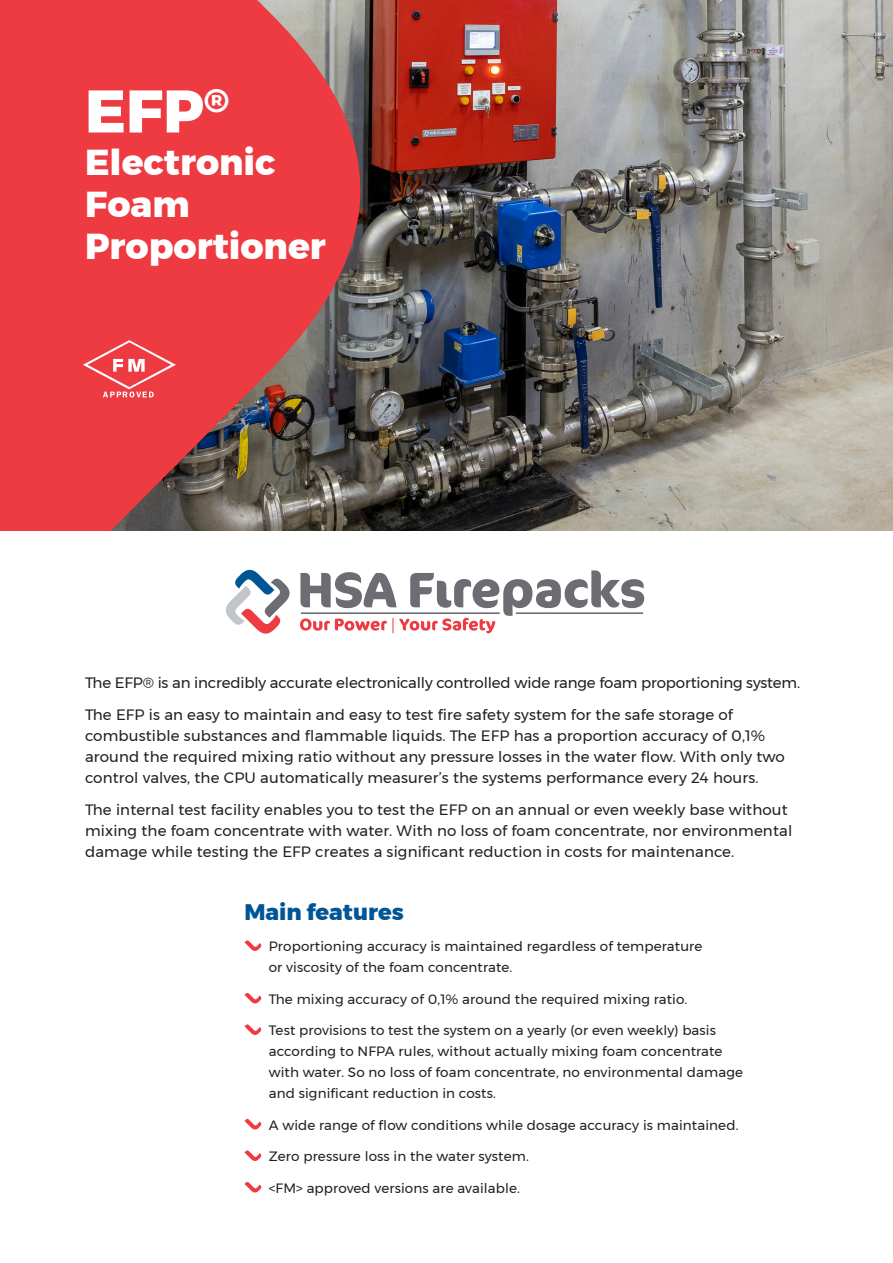
<style>
.page{position:relative;width:893px;height:1263px;background:#fff}
.page>*{position:absolute;margin:0;border:0;box-sizing:border-box;transform-origin:0 0}
.t1{font:800 60px "Montserrat";color:#fff}
.t2{font:800 36px/42px "Montserrat";color:#fff}
.t3{font:800 22.5px "Montserrat";color:#005595}
.t4{font:15px/21px "Montserrat";letter-spacing:.01em;color:#231f20}
.t5{font:15px/31.5px "Montserrat";letter-spacing:-.01em;color:#231f20}
.t6{font:13.5px/21px "Montserrat";letter-spacing:.01em;color:#231f20}
</style>
<div class="page">
<img style="left:395px;top:0;width:498px;height:531px">
<svg style="left:0;top:0;width:395px;height:531px;background:#c84447"></svg>
<svg style="left:83px;top:340px;width:93px;height:57px;background:#f0565c"></svg>
<svg style="left:244px;top:940px;width:18px;height:11px"></svg>
<svg style="left:244px;top:993px;width:18px;height:11px"></svg>
<svg style="left:244px;top:1024px;width:18px;height:11px"></svg>
<svg style="left:244px;top:1119px;width:18px;height:11px"></svg>
<svg style="left:244px;top:1150px;width:18px;height:11px"></svg>
<svg style="left:244px;top:1182px;width:18px;height:11px"></svg>
<svg style="left:225px;top:569px;width:65px;height:65px"></svg>
<svg style="left:300px;top:570px;width:344px;height:63px"></svg>
<h1 class="t1" style="left:85px;top:62px;width:146px">EFP<sup>®</sup></h1>
<h2 class="t2" style="left:85px;top:141px;width:242px">Electronic<br>Foam<br>Proportioner</h2>
<p class="t5" style="left:85px;top:667px;width:717px">The EFP® is an incredibly accurate electronically controlled wide range foam proportioning system.<br>The EFP is an easy to maintain and easy to test fire safety system for the safe storage of</p>
<p class="t4" style="left:85px;top:725px;width:701px">combustible substances and flammable liquids. The EFP has a proportion accuracy of 0,1% around the required mixing ratio without any pressure losses in the water flow. With only two control valves, the CPU automatically measurer’s the systems performance every 24 hours.</p>
<p class="t4" style="left:85px;top:798px;width:709px">The internal test facility enables you to test the EFP on an annual or even weekly base without mixing the foam concentrate with water. With no loss of foam concentrate, nor environmental damage while testing the EFP creates a significant reduction in costs for maintenance.</p>
<h3 class="t3" style="left:244px;top:893px;width:161px">Main features</h3>
<p class="t6" style="left:269px;top:935px;width:435px">Proportioning accuracy is maintained regardless of temperature or viscosity of the foam concentrate.</p>
<p class="t6" style="left:269px;top:988px;width:420px">The mixing accuracy of 0,1% around the required mixing ratio.</p>
<p class="t6" style="left:269px;top:1019px;width:476px">Test provisions to test the system on a yearly (or even weekly) basis according to NFPA rules, without actually mixing foam concentrate with water. So no loss of foam concentrate, no environmental damage and significant reduction in costs.</p>
<p class="t6" style="left:269px;top:1114px;width:471px">A wide range of flow conditions while dosage accuracy is maintained.</p>
<p class="t6" style="left:269px;top:1145px;width:261px">Zero pressure loss in the water system.</p>
<p class="t6" style="left:269px;top:1177px;width:253px">&lt;FM&gt; approved versions are available.</p>
</div>
